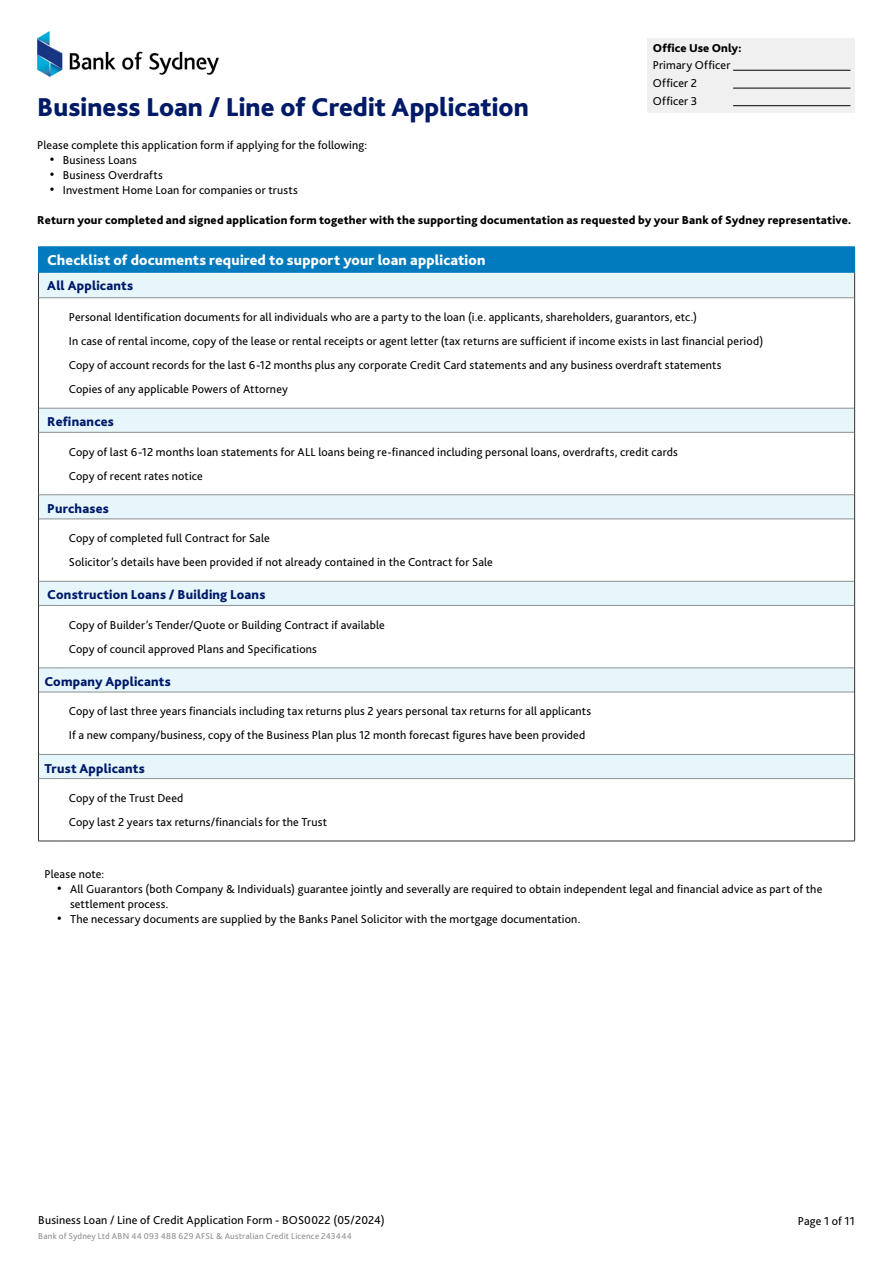
<style>
.page{position:relative;width:893px;height:1263px;background:#fff}
.page>*{position:absolute;margin:0;border:0;box-sizing:border-box;transform-origin:0 0}
.t1{font:800 27px "Bliss 2";color:#001a68}
.t2{font:800 15px "Bliss 2";letter-spacing:.01em;color:#fff}
.t3{font:800 13.5px "Bliss 2";letter-spacing:.015em;color:#001a68}
.t4{font:12px/24px "Bliss 2";letter-spacing:.015em;color:#000}
.t5{font:800 12px "Bliss 2";letter-spacing:.015em;color:#000}
.t6{font:9px "Bliss 2";letter-spacing:.025em;color:#8d9090}
.s1{font-size:15px}
</style>
<div class="page">
<img style="left:37px;top:32px;width:182px;height:45px">
<div style="left:38px;top:247px;width:817px;height:25px;background:#027bbe"></div>
<svg style="left:39px;top:273px;width:815px;height:505px"></svg>
<hr style="left:38px;top:778px;width:1px;height:63px;background:#333">
<hr style="left:854px;top:778px;width:1px;height:63px;background:#333">
<svg style="left:38px;top:841px;width:25px;height:1px"></svg>
<hr style="left:63px;top:841px;width:792px;height:1px;background:#333">
<hr style="left:63px;top:246px;width:792px;height:1px;background:#027bbe">
<svg style="left:854px;top:273px;width:1px;height:25px"></svg>
<hr style="left:63px;top:272px;width:792px;height:1px;background:#027bbe">
<svg style="left:38px;top:246px;width:25px;height:52px"></svg>
<hr style="left:63px;top:297px;width:791px;height:1px;background:#8d9090">
<hr style="left:63px;top:408px;width:791px;height:1px;background:#8d9090">
<hr style="left:63px;top:432px;width:791px;height:1px;background:#8d9090">
<hr style="left:63px;top:494px;width:791px;height:1px;background:#8d9090">
<hr style="left:63px;top:519px;width:791px;height:1px;background:#8d9090">
<hr style="left:63px;top:581px;width:791px;height:1px;background:#8d9090">
<hr style="left:63px;top:605px;width:791px;height:1px;background:#8d9090">
<hr style="left:63px;top:668px;width:791px;height:1px;background:#8d9090">
<hr style="left:63px;top:692px;width:791px;height:1px;background:#8d9090">
<hr style="left:63px;top:754px;width:791px;height:1px;background:#8d9090">
<hr style="left:63px;top:778px;width:791px;height:1px;background:#8d9090">
<hr style="left:38px;top:298px;width:1px;height:110px;background:#333">
<hr style="left:854px;top:298px;width:1px;height:110px;background:#333">
<svg style="left:38px;top:408px;width:25px;height:25px"></svg>
<svg style="left:854px;top:408px;width:1px;height:24px"></svg>
<hr style="left:38px;top:432px;width:1px;height:63px;background:#333">
<hr style="left:854px;top:432px;width:1px;height:63px;background:#333">
<svg style="left:38px;top:494px;width:25px;height:26px"></svg>
<svg style="left:854px;top:495px;width:1px;height:24px"></svg>
<hr style="left:38px;top:519px;width:1px;height:62px;background:#333">
<hr style="left:854px;top:519px;width:1px;height:62px;background:#333">
<svg style="left:38px;top:581px;width:25px;height:25px"></svg>
<svg style="left:854px;top:581px;width:1px;height:24px"></svg>
<hr style="left:38px;top:605px;width:1px;height:63px;background:#333">
<hr style="left:854px;top:605px;width:1px;height:63px;background:#333">
<svg style="left:38px;top:668px;width:25px;height:25px"></svg>
<svg style="left:854px;top:668px;width:1px;height:24px"></svg>
<hr style="left:38px;top:692px;width:1px;height:62px;background:#333">
<hr style="left:854px;top:692px;width:1px;height:62px;background:#333">
<svg style="left:38px;top:754px;width:25px;height:25px"></svg>
<svg style="left:854px;top:754px;width:1px;height:24px"></svg>
<div style="left:647px;top:38px;width:208px;height:75px;background:#f0f0f0"></div>
<hr style="left:733px;top:70px;width:117px;height:1px;background:#000">
<hr style="left:733px;top:88px;width:117px;height:1px;background:#000">
<hr style="left:733px;top:105px;width:117px;height:1px;background:#000">
<p class="t5" style="left:653px;top:41px;width:90px">Office Use Only:</p>
<p class="t4" style="left:653px;top:56px;width:79px;line-height:17.7px">Primary Officer<br>Officer 2<br>Officer 3</p>
<h1 class="t1" style="left:37px;top:90px;width:493px">Business Loan / Line of Credit Application</h1>
<p class="t4" style="left:37px;top:132px;width:331px">Please complete this application form if applying for the following:</p>
<p class="t4" style="left:50px;top:147px;width:88px"><span class="s1">•</span> Business Loans</p>
<p class="t4" style="left:50px;top:162px;width:114px"><span class="s1">•</span> Business Overdrafts</p>
<p class="t4" style="left:50px;top:177px;width:249px"><span class="s1">•</span> Investment Home Loan for companies or trusts</p>
<p class="t5" style="left:37px;top:212px;width:815px">Return your completed and signed application form together with the supporting documentation as requested by your Bank of Sydney representative.</p>
<p class="t2" style="left:47px;top:251px;width:440px">Checklist of documents required to support your loan application</p>
<p class="t3" style="left:47px;top:278px;width:87px">All Applicants</p>
<p class="t4" style="left:69px;top:305px;width:696px">Personal Identification documents for all individuals who are a party to the loan (i.e. applicants, shareholders, guarantors, etc.)<br>In case of rental income, copy of the lease or rental receipts or agent letter (tax returns are sufficient if income exists in last financial period)<br>Copy of account records for the last 6-12 months plus any corporate Credit Card statements and any business overdraft statements<br>Copies of any applicable Powers of Attorney</p>
<p class="t3" style="left:47px;top:413px;width:68px">Refinances</p>
<p class="t4" style="left:69px;top:439px;width:611px">Copy of last 6-12 months loan statements for ALL loans being re-financed including personal loans, overdrafts, credit cards<br>Copy of recent rates notice</p>
<p class="t3" style="left:47px;top:500px;width:63px">Purchases</p>
<p class="t4" style="left:69px;top:526px;width:426px">Copy of completed full Contract for Sale<br>Solicitor’s details have been provided if not already contained in the Contract for Sale</p>
<p class="t3" style="left:47px;top:587px;width:220px">Construction Loans / Building Loans</p>
<p class="t4" style="left:69px;top:613px;width:317px">Copy of Builder’s Tender/Quote or Building Contract if available<br>Copy of council approved Plans and Specifications</p>
<p class="t3" style="left:44px;top:673px;width:128px">Company Applicants</p>
<p class="t4" style="left:69px;top:699px;width:524px">Copy of last three years financials including tax returns plus 2 years personal tax returns for all applicants<br>If a new company/business, copy of the Business Plan plus 12 month forecast figures have been provided</p>
<p class="t3" style="left:44px;top:760px;width:102px">Trust Applicants</p>
<p class="t4" style="left:69px;top:786px;width:260px">Copy of the Trust Deed<br>Copy last 2 years tax returns/financials for the Trust</p>
<p class="t4" style="left:44px;top:862px;width:61px">Please note:</p>
<p class="t4" style="left:70px;top:881px;width:754px;line-height:15px;text-indent:-13px"><span class="s1">•</span> All Guarantors (both Company &amp; Individuals) guarantee jointly and severally are required to obtain independent legal and financial advice as part of the settlement process.</p>
<p class="t4" style="left:57px;top:907px;width:525px"><span class="s1">•</span> The necessary documents are supplied by the Banks Panel Solicitor with the mortgage documentation.</p>
<p class="t4" style="left:38px;top:1208px;width:348px">Business Loan / Line of Credit Application Form - BOS0022 (05/2024)</p>
<p class="t4" style="left:798px;top:1209px;width:58px">Page 1 of 11</p>
<p class="t6" style="left:38px;top:1230px;width:315px">Bank of Sydney Ltd ABN 44 093 488 629 AFSL &amp; Australian Credit Licence 243444</p>
</div>
